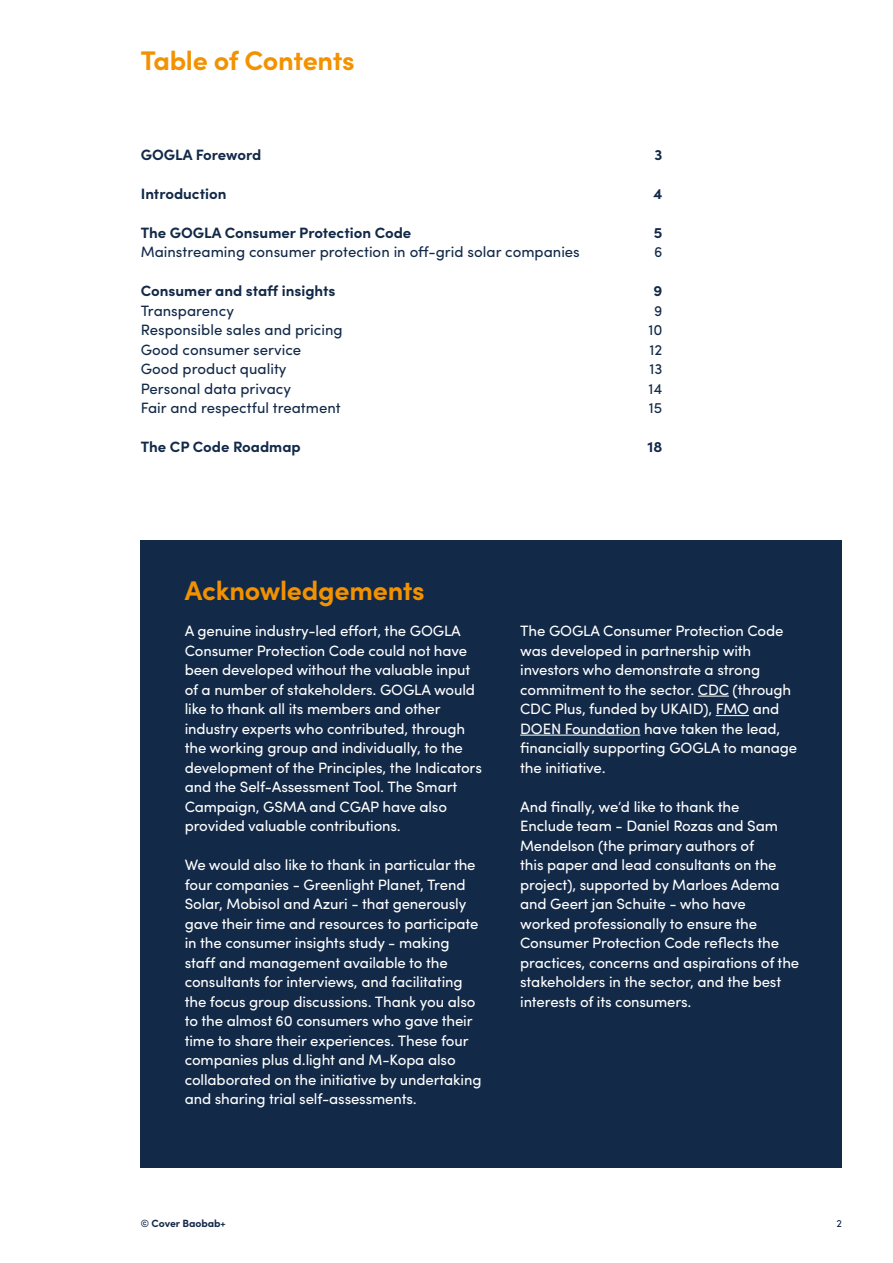
<style>
.page{position:relative;width:893px;height:1263px;background:#fff}
.page>*{position:absolute;margin:0;border:0;box-sizing:border-box;transform-origin:0 0}
.t1{font:700 27px "Sofia Pro";letter-spacing:-.01em;color:#f39200}
.t2{font:15px/19.5px "Sofia Pro";letter-spacing:-.01em;color:#fff}
.t3{font:15px/19.5px "Sofia Pro";color:#122948}
.t4{font:700 15px "Sofia Pro";color:#122948}
.t5{font:700 10.5px "Sofia Pro";letter-spacing:-.01em;color:#122948}
.t6{font:10.5px "Sofia Pro";color:#122948}
</style>
<div class="page">
<div style="left:141px;top:540px;width:701px;height:627px;background:#122948"></div>
<hr style="left:698px;top:696px;width:31px;height:1px;background:#fff">
<hr style="left:716px;top:715px;width:33px;height:1px;background:#fff">
<hr style="left:520px;top:735px;width:120px;height:1px;background:#fff">
<h1 class="t1" style="left:141px;top:40px;width:215px">Table of Contents</h1>
<p class="t4" style="left:141px;top:143px;width:122px">GOGLA Foreword</p>
<p class="t4" style="left:141px;top:182px;width:87px">Introduction</p>
<p class="t4" style="left:141px;top:221px;width:272px">The GOGLA Consumer Protection Code</p>
<p class="t3" style="left:141px;top:241px;width:441px">Mainstreaming consumer protection in off-grid solar companies</p>
<p class="t4" style="left:141px;top:279px;width:196px">Consumer and staff insights</p>
<p class="t3" style="left:141px;top:299px;width:203px">Transparency<br>Responsible sales and pricing<br>Good consumer service<br>Good product quality<br>Personal data privacy<br>Fair and respectful treatment</p>
<p class="t4" style="left:141px;top:435px;width:162px">The CP Code Roadmap</p>
<p class="t4" style="left:654px;top:143px;width:9px">3</p>
<p class="t4" style="left:653px;top:182px;width:10px">4</p>
<p class="t4" style="left:654px;top:221px;width:10px">5</p>
<p class="t3" style="left:654px;top:241px;width:10px">6</p>
<p class="t4" style="left:653px;top:279px;width:10px">9</p>
<p class="t3" style="left:648px;top:299px;width:16px;text-align:center">9<br>10<br>12<br>13<br>14<br>15</p>
<p class="t4" style="left:648px;top:435px;width:16px">18</p>
<h1 class="t1" style="left:185px;top:570px;width:242px">Acknowledgements</h1>
<p class="t2" style="left:185px;top:620px;width:299px">A genuine industry-led effort, the GOGLA Consumer Protection Code could not have been developed without the valuable input of a number of stakeholders. GOGLA would like to thank all its members and other industry experts who contributed, through the working group and individually, to the development of the Principles, the Indicators and the Self-Assessment Tool. The Smart Campaign, GSMA and CGAP have also provided valuable contributions.</p>
<p class="t2" style="left:185px;top:854px;width:298px">We would also like to thank in particular the four companies - Greenlight Planet, Trend Solar, Mobisol and Azuri - that generously gave their time and resources to participate in the consumer insights study - making staff and management available to the consultants for interviews, and facilitating the focus group discussions. Thank you also to the almost 60 consumers who gave their time to share their experiences. These four companies plus d.light and M-Kopa also collaborated on the initiative by undertaking and sharing trial self-assessments.</p>
<p class="t2" style="left:520px;top:620px;width:278px">The GOGLA Consumer Protection Code was developed in partnership with investors who demonstrate a strong commitment to the sector. CDC (through CDC Plus, funded by UKAID), FMO and DOEN Foundation have taken the lead, financially supporting GOGLA to manage the initiative.</p>
<p class="t2" style="left:520px;top:795px;width:281px">And finally, we’d like to thank the<br>Enclude team - Daniel Rozas and Sam Mendelson (the primary authors of<br>this paper and lead consultants on the project), supported by Marloes Adema and Geert jan Schuite - who have worked professionally to ensure the Consumer Protection Code reflects the practices, concerns and aspirations of the stakeholders in the sector, and the best interests of its consumers.</p>
<p class="t5" style="left:141px;top:1215px;width:86px">© Cover Baobab+</p>
<p class="t6" style="left:836px;top:1216px;width:7px">2</p>
</div>
